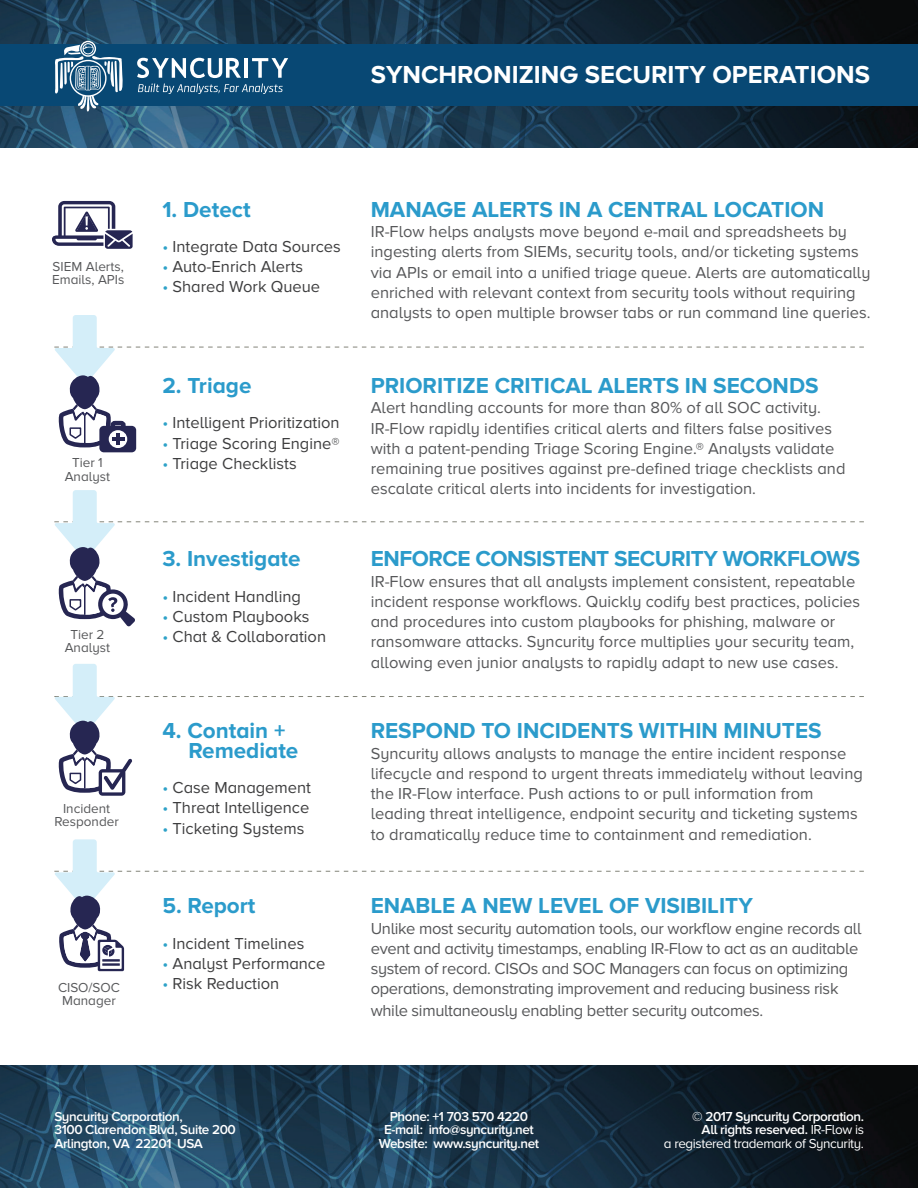
<style>
.page{position:relative;width:918px;height:1188px;background:#fff}
.page>*{position:absolute;margin:0;border:0;box-sizing:border-box;transform-origin:0 0}
.t1{font:700 25.5px "Proxima Nova A";color:#fff}
.t2{font:700 22.5px "Proxima Nova A";color:#2b9bcb}
.t3{font:700 22.5px "Proxima Nova A";letter-spacing:-.02em;color:#2b9bcb}
.t4{font:16.5px/20.2px "Proxima Nova A";color:#57585a}
.t5{font:16.5px/20.5px "Proxima Nova A";letter-spacing:-.02em;color:#57585a}
.t6{font:16.5px "Proxima Nova A";color:#3e3e3f}
.t7{font:600 13.5px/13.5px "Proxima Nova A";letter-spacing:-.03em;color:#fff}
.t8{font:13.5px/13.5px "Proxima Nova A";color:#57585a}
.t9{font:13.5px "Proxima Nova A";letter-spacing:-.03em;color:#fff}
.s1{color:#2ea2c8}
.s2{color:#57585a}
.s3{font-weight:400}
</style>
<div class="page">
<img style="left:0;top:1065px;width:918px;height:123px">
<img style="left:0;top:0;width:918px;height:148px">
<div style="left:0;top:44px;width:918px;height:62px;background:#084874"></div>
<svg style="left:54px;top:315px;width:810px;height:132px"></svg>
<div style="left:99px;top:426px;width:37px;height:26px;background:#262652;border-radius:4px"></div>
<div style="left:110px;top:421px;width:16px;height:10px;border:4px solid #262652;border-radius:2px"></div>
<div style="left:109px;top:430px;width:18px;height:18px;background:#fff;border-radius:50%"></div>
<hr style="left:116px;top:433px;width:4px;height:12px;background:#262652">
<hr style="left:112px;top:437px;width:12px;height:4px;background:#262652">
<svg style="left:54px;top:839px;width:810px;height:132px"></svg>
<hr style="left:102px;top:959px;width:18px;height:3px;background:#262652">
<svg style="left:52px;top:201px;width:81px;height:48px"></svg>
<svg style="left:54px;top:490px;width:810px;height:136px"></svg>
<svg style="left:54px;top:664px;width:810px;height:132px"></svg>
<svg style="left:55px;top:41px;width:69px;height:71px"></svg>
<svg style="left:252px;top:58px;width:36px;height:20px"></svg>
<hr style="left:244px;top:58px;width:4px;height:20px;background:#fff">
<svg style="left:137px;top:58px;width:104px;height:20px"></svg>
<svg style="left:138px;top:84px;width:145px;height:10px"></svg>
<p class="t1" style="left:371px;top:60px;width:501px">SYNCHRONIZING SECURITY OPERATIONS</p>
<p class="t8" style="left:52px;top:260px;width:74px">SIEM Alerts,<br>Emails, APIs</p>
<p class="t8" style="left:72px;top:456px;width:32px">Tier 1</p>
<p class="t8" style="left:65px;top:470px;width:47px">Analyst</p>
<p class="t8" style="left:70px;top:627px;width:36px">Tier 2</p>
<p class="t8" style="left:65px;top:641px;width:47px">Analyst</p>
<p class="t8" style="left:63px;top:802px;width:49px">Incident</p>
<p class="t8" style="left:54px;top:815px;width:66px">Responder</p>
<p class="t8" style="left:58px;top:981px;width:63px">CISO/SOC</p>
<p class="t8" style="left:62px;top:994px;width:55px">Manager</p>
<p class="t2" style="left:162px;top:196px;width:90px">1. Detect</p>
<p class="t6" style="left:162px;top:237px;width:180px"><span class="s1">•</span> Integrate Data Sources</p>
<p class="t6" style="left:162px;top:257px;width:142px"><span class="s1">•</span> Auto-Enrich Alerts</p>
<p class="t6" style="left:162px;top:277px;width:159px"><span class="s1">•</span> Shared Work Queue</p>
<p class="t2" style="left:162px;top:373px;width:91px">2. Triage</p>
<p class="t6" style="left:162px;top:413px;width:179px"><span class="s1">•</span> Intelligent Prioritization</p>
<p class="t6" style="left:162px;top:434px;width:179px"><span class="s1">•</span> Triage Scoring Engine<span class="s2">®</span></p>
<p class="t6" style="left:162px;top:454px;width:136px"><span class="s1">•</span> Triage Checklists</p>
<p class="t2" style="left:162px;top:546px;width:140px">3. Investigate</p>
<p class="t6" style="left:162px;top:587px;width:140px"><span class="s1">•</span> Incident Handling</p>
<p class="t6" style="left:162px;top:607px;width:149px"><span class="s1">•</span> Custom Playbooks</p>
<p class="t6" style="left:162px;top:627px;width:165px"><span class="s1">•</span> Chat &amp; Collaboration</p>
<p class="t2" style="left:162px;top:718px;width:124px">4. Contain +</p>
<p class="t2" style="left:188px;top:737px;width:111px">Remediate</p>
<p class="t6" style="left:162px;top:778px;width:150px"><span class="s1">•</span> Case Management</p>
<p class="t6" style="left:162px;top:798px;width:149px"><span class="s1">•</span> Threat Intelligence</p>
<p class="t6" style="left:162px;top:819px;width:144px"><span class="s1">•</span> Ticketing Systems</p>
<p class="t2" style="left:162px;top:893px;width:95px">5. Report</p>
<p class="t6" style="left:162px;top:934px;width:143px"><span class="s1">•</span> Incident Timelines</p>
<p class="t6" style="left:162px;top:954px;width:165px"><span class="s1">•</span> Analyst Performance</p>
<p class="t6" style="left:162px;top:974px;width:118px"><span class="s1">•</span> Risk Reduction</p>
<p class="t2" style="left:371px;top:197px;width:455px">MANAGE ALERTS IN A CENTRAL LOCATION</p>
<p class="t4" style="left:371px;top:222px;width:501px">IR-Flow helps analysts move beyond e-mail and spreadsheets by ingesting alerts from SIEMs, security tools, and/or ticketing systems via APIs or email into a unified triage queue. Alerts are automatically enriched with relevant context from security tools without requiring analysts to open multiple browser tabs or run command line queries.</p>
<p class="t2" style="left:371px;top:373px;width:449px">PRIORITIZE CRITICAL ALERTS IN SECONDS</p>
<p class="t4" style="left:371px;top:398px;width:476px">Alert handling accounts for more than 80% of all SOC activity.<br>IR-Flow rapidly identifies critical alerts and filters false positives with a patent-pending Triage Scoring Engine.® Analysts validate remaining true positives against pre-defined triage checklists and escalate critical alerts into incidents for investigation.</p>
<p class="t3" style="left:371px;top:546px;width:491px">ENFORCE CONSISTENT SECURITY WORKFLOWS</p>
<p class="t4" style="left:371px;top:571px;width:491px">IR-Flow ensures that all analysts implement consistent, repeatable incident response workflows. Quickly codify best practices, policies and procedures into custom playbooks for phishing, malware or ransomware attacks. Syncurity force multiplies your security team, allowing even junior analysts to rapidly adapt to new use cases.</p>
<p class="t2" style="left:371px;top:718px;width:452px">RESPOND TO INCIDENTS WITHIN MINUTES</p>
<p class="t4" style="left:371px;top:743px;width:494px">Syncurity allows analysts to manage the entire incident response lifecycle and respond to urgent threats immediately without leaving the IR-Flow interface. Push actions to or pull information from leading threat intelligence, endpoint security and ticketing systems to dramatically reduce time to containment and remediation.</p>
<p class="t2" style="left:371px;top:893px;width:384px">ENABLE A NEW LEVEL OF VISIBILITY</p>
<p class="t5" style="left:371px;top:918px;width:492px">Unlike most security automation tools, our workflow engine records all event and activity timestamps, enabling IR-Flow to act as an auditable system of record. CISOs and SOC Managers can focus on optimizing operations, demonstrating improvement and reducing business risk while simultaneously enabling better security outcomes.</p>
<p class="t7" style="left:54px;top:1110px;width:183px">Syncurity Corporation,<br>3100 Clarendon Blvd, Suite 200</p>
<p class="t7" style="left:54px;top:1137px;width:150px">Arlington, VA 22201 USA</p>
<p class="t7" style="left:390px;top:1110px;width:140px">Phone: +1 703 570 4220</p>
<p class="t7" style="left:384px;top:1123px;width:151px">E-mail: info@syncurity.net</p>
<p class="t7" style="left:379px;top:1137px;width:162px">Website: www.syncurity.net</p>
<p class="t7" style="left:692px;top:1110px;width:173px">© 2017 Syncurity Corporation.</p>
<p class="t7" style="left:702px;top:1123px;width:164px">All rights reserved. <span class="s3">IR-Flow is</span></p>
<p class="t9" style="left:664px;top:1135px;width:202px">a registered trademark of Syncurity.</p>
</div>
